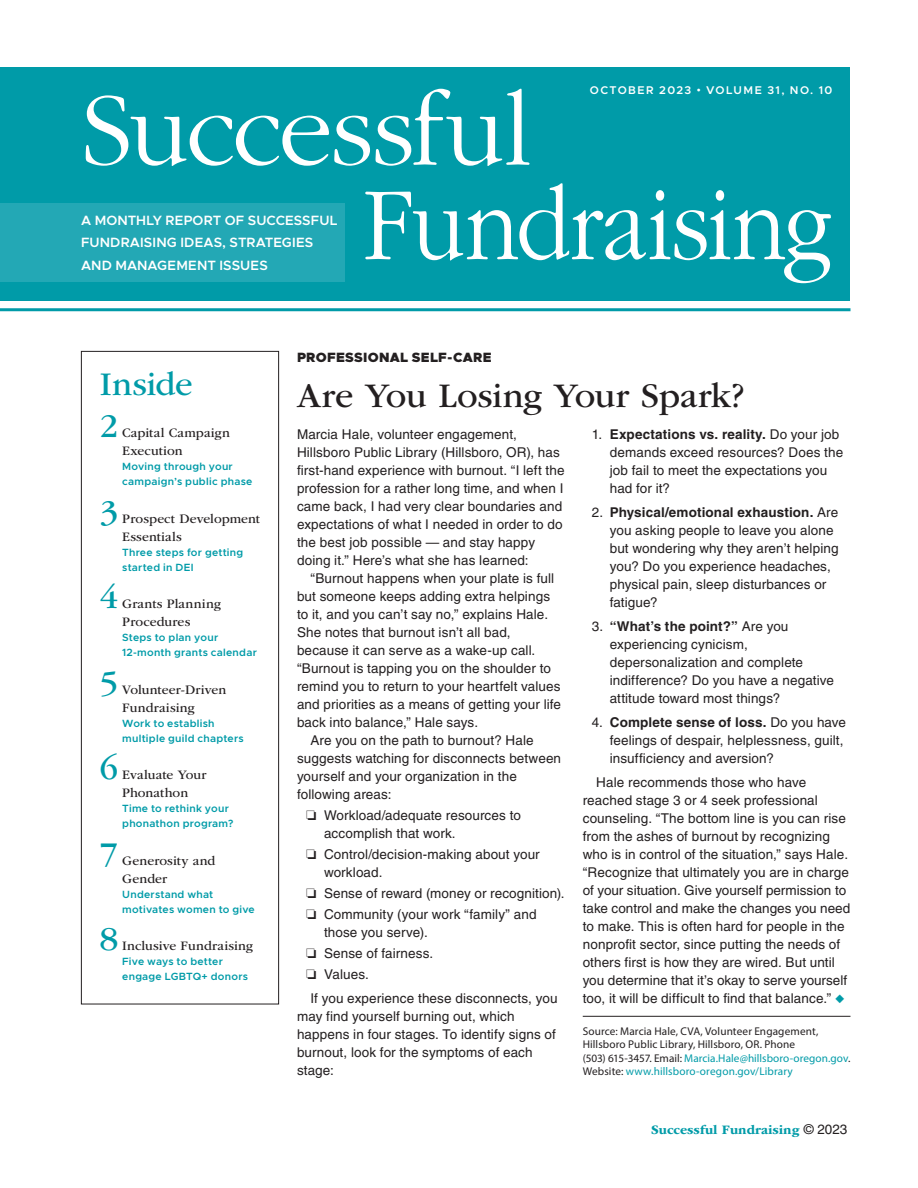
<style>
.page{position:relative;width:918px;height:1188px;background:#fff}
.page>*{position:absolute;margin:0;border:0;box-sizing:border-box;transform-origin:0 0}
.t1{font:300 108px/94.5px "ITC Garamond Std";letter-spacing:-.02em;color:#fff}
.t2{font:36px "ITC Garamond Std";letter-spacing:-.01em;color:#231f20}
.t3{font:34.5px/42px "ITC Garamond Std";letter-spacing:-.01em;color:#009ba8}
.t4{font:13.5px/18px "Helvetica LT Std";letter-spacing:.01em;color:#231f20}
.t5{font:13.5px/18px "ITC Garamond Std";letter-spacing:.005em;color:#231f20}
.t6{font:600 13.5px/22.5px "Metropolis";letter-spacing:.01em;color:#fff}
.t7{font:700 13.5px "ITC Garamond Std";color:#009ba8}
.t8{font:900 13.5px "Metropolis";letter-spacing:.02em;color:#231f20}
.t9{font:11.25px/13.5px "Myriad Pro";letter-spacing:.01em;color:#231f20}
.t10{font:600 11.25px "Metropolis";letter-spacing:.125em;color:#fff}
.t11{font:600 10.5px/15px "Metropolis";letter-spacing:.02em;color:#009ba8}
.s1{font-family:"Times New Roman MT Std";font-weight:400}
.s2{font-weight:700}
.s3{color:#009ba8}
.s4{font-family:"Helvetica LT Std";font-weight:400;color:#231f20}
</style>
<div class="page">
<div style="left:0;top:68px;width:850px;height:233px;background:#009ba8"></div>
<hr style="left:0;top:308px;width:850px;height:3px;background:#009ba8">
<div style="left:0;top:203px;width:345px;height:79px;background:#23a8b5"></div>
<div style="left:81px;top:351px;width:198px;height:653px;border:1px solid #231f20"></div>
<hr style="left:583px;top:1016px;width:267px;height:1px;background:#231f20">
<p class="t10" style="left:590px;top:83px;width:244px">OCTOBER 2023 <span class="s1">•</span> VOLUME 31, NO. 10</p>
<h1 class="t1" style="left:363px;top:85px;width:471px;text-indent:-282px">Successful<br>Fundraising</h1>
<p class="t6" style="left:81px;top:209px;width:258px">A MONTHLY REPORT OF SUCCESSFUL<br>FUNDRAISING IDEAS, STRATEGIES<br>AND MANAGEMENT ISSUES</p>
<h3 class="t3" style="left:100px;top:364px;width:95px">Inside<br>2</h3>
<p class="t5" style="left:122px;top:424px;width:109px">Capital Campaign<br>Execution</p>
<p class="t11" style="left:122px;top:459px;width:132px">Moving through your campaign’s public phase</p>
<h3 class="t3" style="left:100px;top:491px;width:20px">3</h3>
<p class="t5" style="left:122px;top:509px;width:139px">Prospect Development<br>Essentials</p>
<p class="t11" style="left:122px;top:544px;width:123px">Three steps for getting started in DEI</p>
<h3 class="t3" style="left:100px;top:577px;width:20px">4</h3>
<p class="t5" style="left:122px;top:595px;width:100px">Grants Planning<br>Procedures</p>
<p class="t11" style="left:122px;top:630px;width:136px">Steps to plan your<br>12-month grants calendar</p>
<h3 class="t3" style="left:100px;top:662px;width:20px">5</h3>
<p class="t5" style="left:122px;top:680px;width:106px">Volunteer-Driven<br>Fundraising</p>
<p class="t11" style="left:122px;top:715px;width:123px">Work to establish multiple guild chapters</p>
<h3 class="t3" style="left:100px;top:748px;width:20px">6</h3>
<p class="t5" style="left:122px;top:766px;width:86px">Evaluate Your<br>Phonathon</p>
<p class="t11" style="left:122px;top:801px;width:113px">Time to rethink your phonathon program?</p>
<h3 class="t3" style="left:100px;top:833px;width:20px">7</h3>
<p class="t5" style="left:122px;top:851px;width:95px">Generosity and<br>Gender</p>
<p class="t11" style="left:122px;top:886px;width:134px">Understand what motivates women to give</p>
<h3 class="t3" style="left:100px;top:919px;width:20px">8</h3>
<p class="t5" style="left:122px;top:937px;width:132px">Inclusive Fundraising</p>
<p class="t11" style="left:122px;top:954px;width:127px">Five ways to better engage LGBTQ+ donors</p>
<p class="t8" style="left:297px;top:348px;width:196px">PROFESSIONAL SELF-CARE</p>
<h2 class="t2" style="left:297px;top:376px;width:449px">Are You Losing Your Spark?</h2>
<p class="t4" style="left:297px;top:425px;width:269px">Marcia Hale, volunteer engagement, Hillsboro Public Library (Hillsboro, OR), has first-hand experience with burnout. “I left the profession for a rather long time, and when I came back, I had very clear boundaries and expectations of what I needed in order to do the best job possible — and stay happy doing it.” Here’s what she has learned:</p>
<p class="t4" style="left:310px;top:569px;width:245px">“Burnout happens when your plate is full</p>
<p class="t4" style="left:297px;top:587px;width:255px">but someone keeps adding extra helpings</p>
<p class="t4" style="left:297px;top:605px;width:253px">to it, and you can’t say no,” explains Hale.</p>
<p class="t4" style="left:297px;top:623px;width:215px">She notes that burnout isn’t all bad,</p>
<p class="t4" style="left:297px;top:641px;width:240px">because it can serve as a wake-up call.</p>
<p class="t4" style="left:297px;top:659px;width:255px">“Burnout is tapping you on the shoulder to</p>
<p class="t4" style="left:297px;top:677px;width:265px">remind you to return to your heartfelt values</p>
<p class="t4" style="left:297px;top:695px;width:266px">and priorities as a means of getting your life</p>
<p class="t4" style="left:297px;top:713px;width:183px">back into balance,” Hale says.</p>
<p class="t4" style="left:310px;top:731px;width:225px">Are you on the path to burnout? Hale</p>
<p class="t4" style="left:297px;top:749px;width:266px">suggests watching for disconnects between</p>
<p class="t4" style="left:297px;top:767px;width:221px">yourself and your organization in the</p>
<p class="t4" style="left:297px;top:785px;width:96px">following areas:</p>
<p class="t4" style="left:324px;top:806px;width:198px;text-indent:-18px">❏ Workload/adequate resources to accomplish that work.</p>
<p class="t4" style="left:324px;top:845px;width:217px;text-indent:-18px">❏ Control/decision-making about your workload.</p>
<p class="t4" style="left:306px;top:883px;width:260px;line-height:21px">❏ Sense of reward (money or recognition). ❏ Community (your work “family” and</p>
<p class="t4" style="left:306px;top:922px;width:129px;line-height:21px;text-indent:18px">those you serve). ❏ Sense of fairness. ❏ Values.</p>
<p class="t4" style="left:297px;top:989px;width:262px;text-indent:14px">If you experience these disconnects, you may find yourself burning out, which happens in four stages. To identify signs of burnout, look for the symptoms of each stage:</p>
<p class="t4" style="left:610px;top:425px;width:235px;text-indent:-18px">1. <span class="s2">Expectations vs. reality.</span> Do your job demands exceed resources? Does the job fail to meet the expectations you had for it?</p>
<p class="t4" style="left:610px;top:503px;width:230px;text-indent:-18px">2. <span class="s2">Physical/emotional exhaustion.</span> Are you asking people to leave you alone but wondering why they aren’t helping you? Do you experience headaches, physical pain, sleep disturbances or fatigue?</p>
<p class="t4" style="left:610px;top:617px;width:226px;text-indent:-18px">3. <span class="s2">“What’s the point?”</span> Are you experiencing cynicism, depersonalization and complete indifference? Do you have a negative attitude toward most things?</p>
<p class="t4" style="left:610px;top:713px;width:238px;text-indent:-18px">4. <span class="s2">Complete sense of loss.</span> Do you have feelings of despair, helplessness, guilt, insufficiency and aversion?</p>
<p class="t4" style="left:583px;top:773px;width:269px;text-indent:14px">Hale recommends those who have reached stage 3 or 4 seek professional counseling. “The bottom line is you can rise from the ashes of burnout by recognizing who is in control of the situation,” says Hale. “Recognize that ultimately you are in charge of your situation. Give yourself permission to take control and make the changes you need to make. This is often hard for people in the nonprofit sector, since putting the needs of others first is how they are wired. But until you determine that it’s okay to serve yourself too, it will be difficult to find that balance.” <span class="s3">◆</span></p>
<p class="t9" style="left:583px;top:1024px;width:269px">Source: Marcia Hale, CVA, Volunteer Engagement, Hillsboro Public Library, Hillsboro, OR. Phone<br>(503) 615-3457. Email: <span class="s3">Marcia.Hale@hillsboro-oregon.gov</span>.<br>Website: <span class="s3">www.hillsboro-oregon.gov/Library</span></p>
<p class="t7" style="left:651px;top:1122px;width:198px">Successful Fundraising <span class="s4">© 2023</span></p>
</div>
